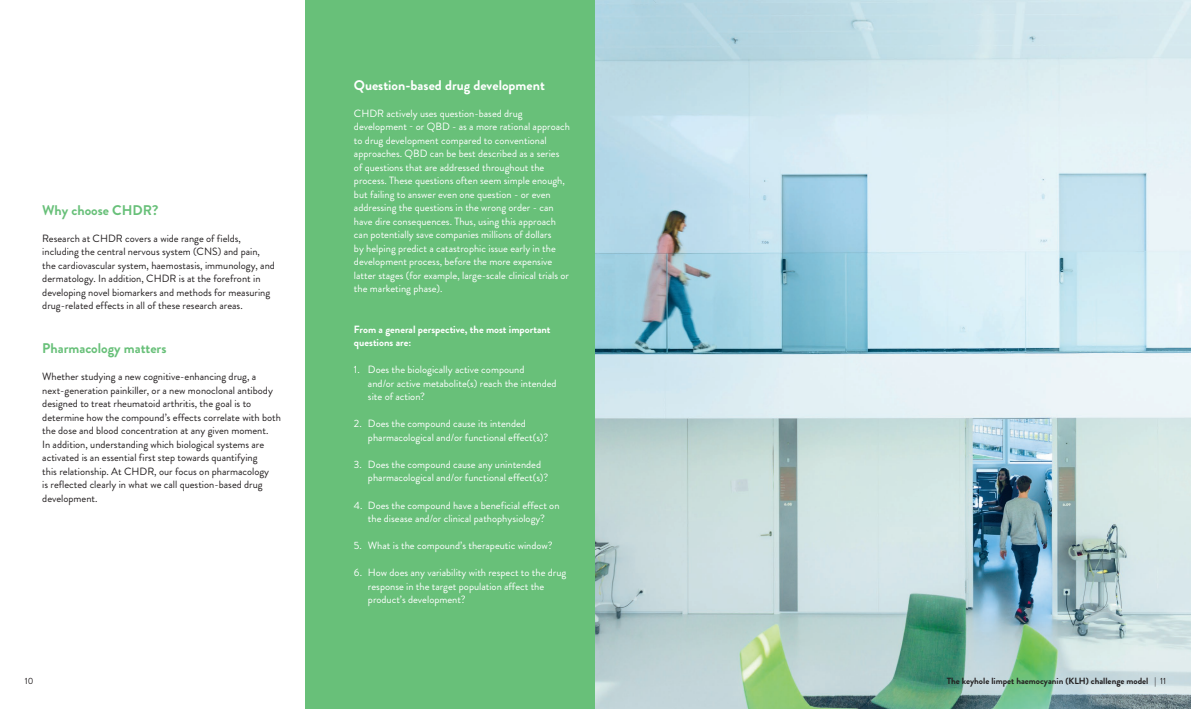
<style>
.page{position:relative;width:1191px;height:709px;background:#fff}
.page>*{position:absolute;margin:0;border:0;box-sizing:border-box;transform-origin:0 0}
.t1{font:700 14px "Brandon Grotesque";color:#68c079}
.t2{font:700 14px "Brandon Grotesque";color:#fff}
.t3{font:10.5px/13.5px "Brandon Grotesque";color:#fff}
.t4{font:10.5px/13.5px "Brandon Grotesque";color:#231f20}
.t5{font:700 10.5px/13.5px "Brandon Grotesque";color:#fff}
.t6{font:700 9px "Brandon Grotesque";color:#231f20}
.t7{font:9px "Brandon Grotesque";color:#231f20}
.s1{font-weight:400}
</style>
<div class="page">
<div style="left:305px;top:0;width:290px;height:709px;background:#68c079"></div>
<img style="left:595px;top:0;width:596px;height:709px">
<p class="t1" style="left:42px;top:200px;width:118px">Why choose CHDR?</p>
<p class="t4" style="left:42px;top:231px;width:234px">Research at CHDR covers a wide range of fields, including the central nervous system (CNS) and pain, the cardiovascular system, haemostasis, immunology, and dermatology. In addition, CHDR is at the forefront in developing novel biomarkers and methods for measuring drug-related effects in all of these research areas.</p>
<p class="t1" style="left:42px;top:338px;width:126px">Pharmacology matters</p>
<p class="t4" style="left:42px;top:370px;width:240px">Whether studying a new cognitive-enhancing drug, a next-generation painkiller, or a new monoclonal antibody designed to treat rheumatoid arthritis, the goal is to determine how the compound’s effects correlate with both the dose and blood concentration at any given moment.<br>In addition, understanding which biological systems are activated is an essential first step towards quantifying<br>this relationship. At CHDR, our focus on pharmacology<br>is reflected clearly in what we call question-based drug development.</p>
<p class="t2" style="left:354px;top:75px;width:192px">Question-based drug development</p>
<p class="t3" style="left:354px;top:107px;width:217px">CHDR actively uses question-based drug development - or QBD - as a more rational approach to drug development compared to conventional approaches. QBD can be best described as a series of questions that are addressed throughout the process. These questions often seem simple enough, but failing to answer even one question - or even addressing the questions in the wrong order - can have dire consequences. Thus, using this approach can potentially save companies millions of dollars<br>by helping predict a catastrophic issue early in the development process, before the more expensive latter stages (for example, large-scale clinical trials or the marketing phase).</p>
<p class="t5" style="left:354px;top:323px;width:198px">From a general perspective, the most important questions are:</p>
<p class="t3" style="left:354px;top:363px;width:172px">1. Does the biologically active compound</p>
<p class="t3" style="left:368px;top:377px;width:190px">and/or active metabolite(s) reach the intended</p>
<p class="t3" style="left:368px;top:390px;width:59px">site of action?</p>
<p class="t3" style="left:354px;top:417px;width:173px">2. Does the compound cause its intended</p>
<p class="t3" style="left:368px;top:431px;width:182px">pharmacological and/or functional effect(s)?</p>
<p class="t3" style="left:354px;top:458px;width:189px">3. Does the compound cause any unintended</p>
<p class="t3" style="left:368px;top:471px;width:182px">pharmacological and/or functional effect(s)?</p>
<p class="t3" style="left:354px;top:498px;width:207px">4. Does the compound have a beneficial effect on</p>
<p class="t3" style="left:368px;top:512px;width:179px">the disease and/or clinical pathophysiology?</p>
<p class="t3" style="left:354px;top:539px;width:200px">5. What is the compound’s therapeutic window?</p>
<p class="t3" style="left:354px;top:566px;width:214px">6. How does any variability with respect to the drug</p>
<p class="t3" style="left:368px;top:579px;width:178px">response in the target population affect the</p>
<p class="t3" style="left:368px;top:593px;width:99px">product’s development?</p>
<p class="t7" style="left:25px;top:674px;width:10px">10</p>
<p class="t6" style="left:946px;top:674px;width:221px">The keyhole limpet haemocyanin (KLH) challenge model <span class="s1">| 11</span></p>
</div>
